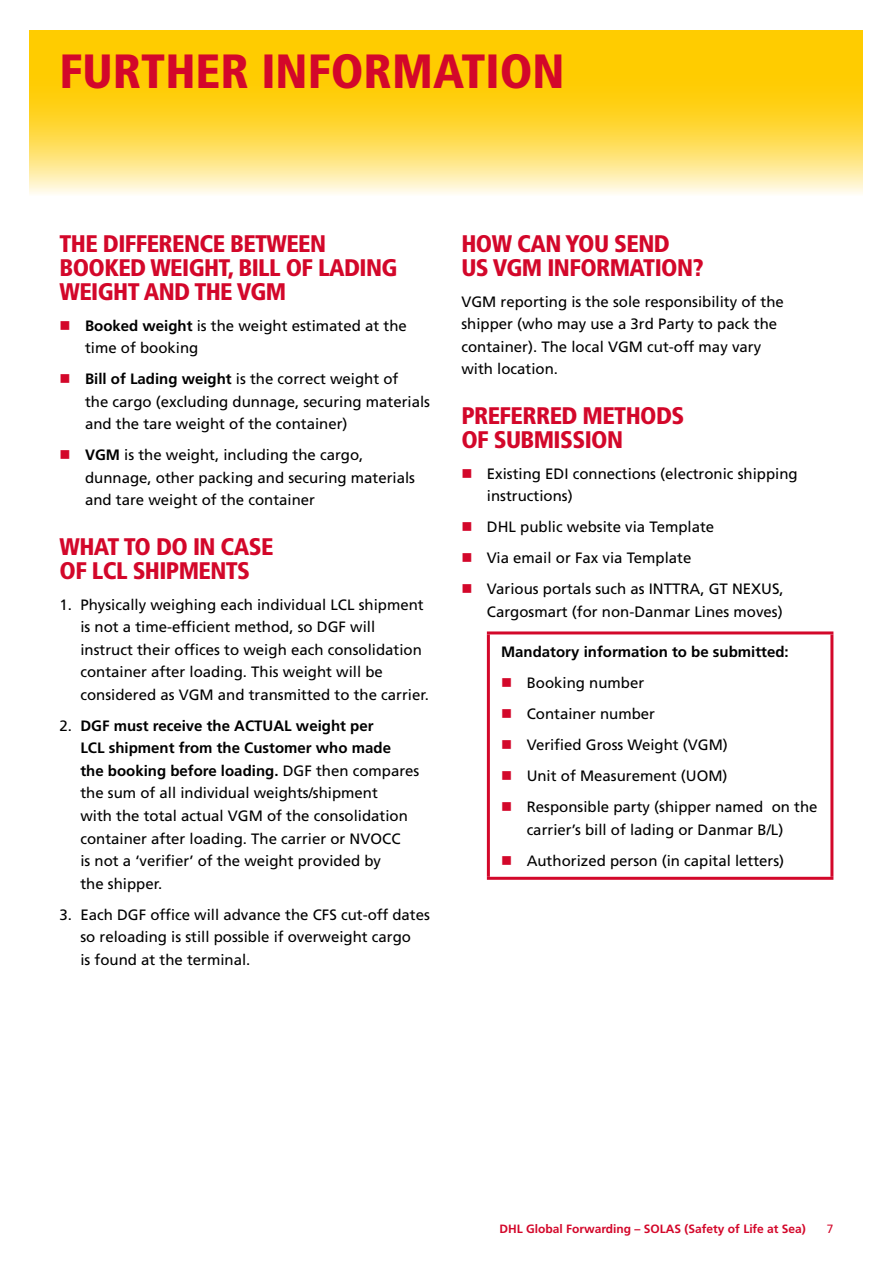
<style>
.page{position:relative;width:893px;height:1263px;background:#fff}
.page>*{position:absolute;margin:0;border:0;box-sizing:border-box;transform-origin:0 0}
.t1{font:900 condensed 48px "Frutiger LT Pro";color:#d3072a}
.t2{font:900 condensed 24px/24px "Frutiger LT Pro";letter-spacing:-.025em;color:#d3072a}
.t3{font:15px/22.5px "Frutiger LT Pro";color:#000}
.t4{font:700 15px "Frutiger LT Pro";color:#000}
.t5{font:700 12px "Frutiger LT Pro";color:#d3072a}
.t6{font:12px "Frutiger LT Pro";color:#d3072a}
.s1{color:#d3072a}
.s2{font-weight:700}
</style>
<div class="page">
<div style="left:30px;top:30px;width:833px;height:30px;background:#fc0"></div>
<svg style="left:30px;top:60px;width:833px;height:134px;background:#ffda4c"></svg>
<hr style="left:487px;top:631px;width:346px;height:3px;background:#d3072a">
<hr style="left:487px;top:634px;width:3px;height:243px;background:#d3072a">
<hr style="left:830px;top:634px;width:3px;height:243px;background:#d3072a">
<hr style="left:487px;top:877px;width:346px;height:3px;background:#d3072a">
<h1 class="t1" style="left:60px;top:43px;width:507px">FURTHER INFORMATION</h1>
<h2 class="t2" style="left:60px;top:231px;width:339px">THE DIFFERENCE BETWEEN<br>BOOKED WEIGHT, BILL OF LADING<br>WEIGHT AND THE VGM</h2>
<p class="t3" style="left:85px;top:314px;width:323px;text-indent:-26px"><span class="s1">■</span> <span class="s2">Booked weight</span> is the weight estimated at the time of booking</p>
<p class="t3" style="left:85px;top:368px;width:347px;text-indent:-26px"><span class="s1">■</span> <span class="s2">Bill of Lading weight</span> is the correct weight of<br>the cargo (excluding dunnage, securing materials and the tare weight of the container)</p>
<p class="t3" style="left:85px;top:444px;width:332px;text-indent:-26px"><span class="s1">■</span> <span class="s2">VGM</span> is the weight, including the cargo, dunnage, other packing and securing materials and tare weight of the container</p>
<h2 class="t2" style="left:60px;top:534px;width:215px">WHAT TO DO IN CASE<br>OF LCL SHIPMENTS</h2>
<p class="t3" style="left:80px;top:593px;width:350px;text-indent:-21px">1. Physically weighing each individual LCL shipment is not a time-efficient method, so DGF will instruct their offices to weigh each consolidation container after loading. This weight will be considered as VGM and transmitted to the carrier.</p>
<p class="t3" style="left:80px;top:715px;width:340px;text-indent:-21px">2. <span class="s2">DGF must receive the ACTUAL weight per<br>LCL shipment from the Customer who made<br>the booking before loading.</span> DGF then compares the sum of all individual weights/shipment<br>with the total actual VGM of the consolidation container after loading. The carrier or NVOCC<br>is not a ‘verifier’ of the weight provided by<br>the shipper.</p>
<p class="t3" style="left:80px;top:903px;width:351px;text-indent:-21px">3. Each DGF office will advance the CFS cut-off dates so reloading is still possible if overweight cargo<br>is found at the terminal.</p>
<h2 class="t2" style="left:461px;top:231px;width:244px">HOW CAN YOU SEND<br>US VGM INFORMATION?</h2>
<p class="t3" style="left:461px;top:290px;width:324px">VGM reporting is the sole responsibility of the shipper (who may use a 3rd Party to pack the container). The local VGM cut-off may vary with location.</p>
<h2 class="t2" style="left:461px;top:403px;width:224px">PREFERRED METHODS<br>OF SUBMISSION</h2>
<p class="t3" style="left:487px;top:462px;width:312px;text-indent:-26px"><span class="s1">■</span> Existing EDI connections (electronic shipping instructions)</p>
<p class="t3" style="left:461px;top:516px;width:254px"><span class="s1">■</span> DHL public website via Template</p>
<p class="t3" style="left:461px;top:547px;width:232px"><span class="s1">■</span> Via email or Fax via Template</p>
<p class="t3" style="left:461px;top:578px;width:324px;text-align:right"><span class="s1">■</span> Various portals such as INTTRA, GT NEXUS,<br>Cargosmart (for non-Danmar Lines moves)</p>
<p class="t4" style="left:501px;top:643px;width:289px">Mandatory information to be submitted:</p>
<p class="t3" style="left:501px;top:672px;width:145px"><span class="s1">■</span> Booking number</p>
<p class="t3" style="left:501px;top:703px;width:155px"><span class="s1">■</span> Container number</p>
<p class="t3" style="left:501px;top:734px;width:228px"><span class="s1">■</span> Verified Gross Weight (VGM)</p>
<p class="t3" style="left:501px;top:765px;width:228px"><span class="s1">■</span> Unit of Measurement (UOM)</p>
<p class="t3" style="left:501px;top:796px;width:318px;text-align:center"><span class="s1">■</span> Responsible party (shipper named on the carrier’s bill of lading or Danmar B/L)</p>
<p class="t3" style="left:501px;top:849px;width:285px"><span class="s1">■</span> Authorized person (in capital letters)</p>
<p class="t5" style="left:499px;top:1221px;width:308px">DHL Global Forwarding – SOLAS (Safety of Life at Sea)</p>
<p class="t6" style="left:827px;top:1221px;width:8px">7</p>
</div>
